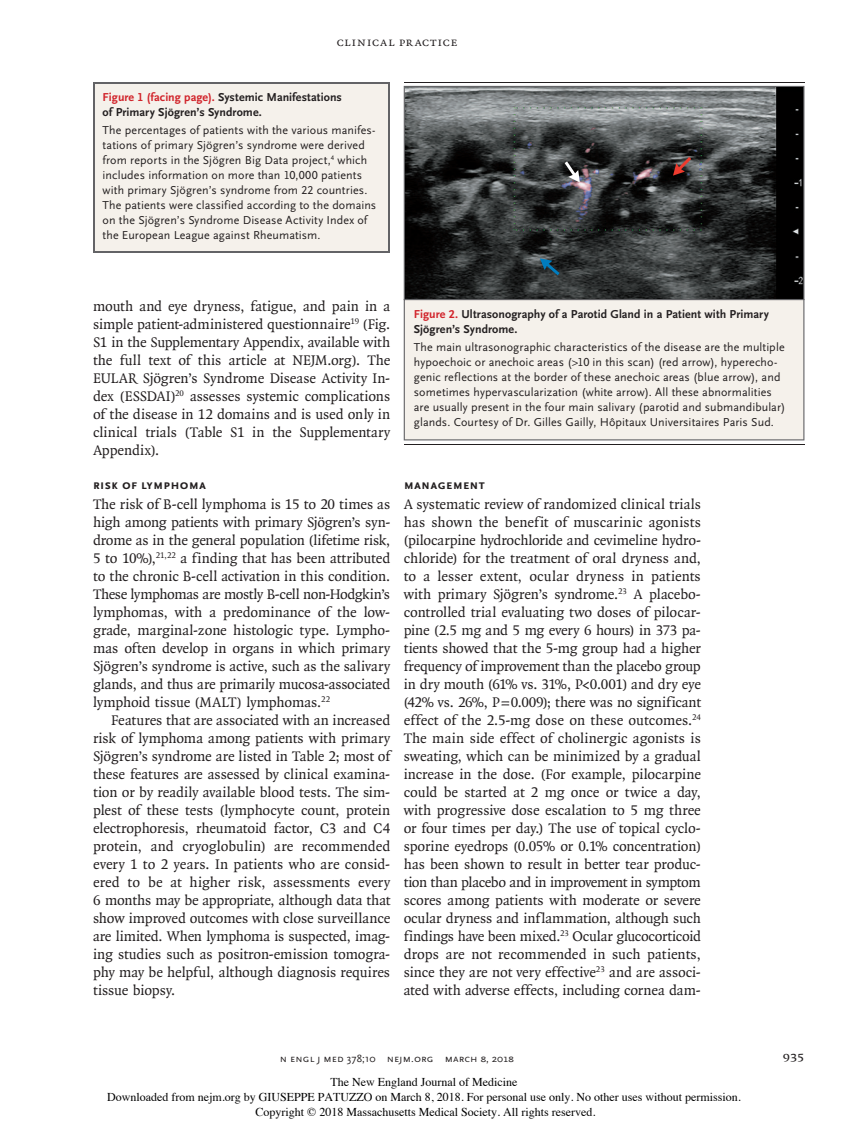
<style>
.page{position:relative;width:851px;height:1134px;background:#fff}
.page>*{position:absolute;margin:0;border:0;box-sizing:border-box;transform-origin:0 0}
.t1{font:15px/18px "OTNEJM Quadraat";letter-spacing:-.005em;color:#231f20;text-align:justify}
.t2{font:14.25px "OTNEJM Quadraat Cap";color:#231f20}
.t3{font:700 13.5px "OTNEJM Scala Sans Small LF Cap";letter-spacing:.01em;color:#231f20}
.t4{font:12.75px "OTNEJM Quadraat Small Cap";letter-spacing:.04em;color:#231f20}
.t5{font:12px/15px "OTNEJM Scala Sans LF";letter-spacing:.01em;color:#231f20}
.t6{font:12px/15px "Times";color:#000;text-align:center}
.t7{font:700 12px/15px "OTNEJM Scala Sans LF";letter-spacing:.005em;color:#231f20}
.t8{font:10.8px "OTNEJM Scala Sans LF Cap";letter-spacing:.01em;color:#231f20}
.s1{color:#d1232a}
.s2{font-family:"OTNEJM Scala Sans OSF"}
.s3{font-family:"OTNEJM Scala Sans LF Small Cap"}
</style>
<div class="page">
<hr style="left:404px;top:444px;width:400px;height:1px;background:#231f20">
<hr style="left:404px;top:82px;width:400px;height:1px;background:#231f20">
<div style="left:403px;top:299px;width:401px;height:141px;background:#f5f1eb"></div>
<svg style="left:404px;top:86px;width:400px;height:214px;background:#3f4142"></svg>
<div style="left:94px;top:83px;width:295px;height:169px;background:#f5f1eb"></div>
<hr style="left:93px;top:82px;width:297px;height:2px;background:#636366">
<hr style="left:93px;top:84px;width:1px;height:168px;background:#636366">
<hr style="left:388px;top:84px;width:2px;height:168px;background:#636366">
<hr style="left:93px;top:252px;width:297px;height:1px;background:#636366">
<p class="t4" style="left:336px;top:35px;width:122px">Clinical Practice</p>
<p class="t7" style="left:103px;top:90px;width:241px"><span class="s1">Figure 1 (facing page).</span> Systemic Manifestations of Primary Sjögren’s Syndrome.</p>
<p class="t5" style="left:103px;top:123px;width:275px">The percentages of patients with the various manifes&shy;tations of primary Sjögren’s syndrome were derived from reports in the Sjögren Big Data project,<sup>4</sup> which includes information on more than 10,000 patients with primary Sjögren’s syndrome from 22 countries.<br>The patients were classified according to the domains on the Sjögren’s Syndrome Disease Activity Index of the European League against Rheumatism.</p>
<p class="t1" style="left:93px;top:297px;width:299px">mouth and eye dryness, fatigue, and pain in a simple patient-administered questionnaire<sup>19</sup> (Fig.<br>S1 in the Supplementary Appendix, available with the full text of this article at NEJM.org). The EULAR Sjögren’s Syndrome Disease Activity In&shy;dex (ESSDAI)<sup>20</sup> assesses systemic complications of the disease in 12 domains and is used only in clinical trials (Table S1 in the Supplementary Appendix).</p>
<p class="t3" style="left:93px;top:477px;width:115px">Risk of Lymphoma</p>
<p class="t1" style="left:93px;top:495px;width:299px">The risk of B-cell lymphoma is 15 to 20 times as high among patients with primary Sjögren’s syn&shy;drome as in the general population (lifetime risk, 5 to 10%),<sup>21,22</sup> a finding that has been attributed to the chronic B-cell activation in this condition.<br>These lymphomas are mostly B-cell non-Hodgkin’s lymphomas, with a predominance of the low&shy;grade, marginal-zone histologic type. Lympho&shy;mas often develop in organs in which primary Sjögren’s syndrome is active, such as the salivary glands, and thus are primarily mucosa-associated lymphoid tissue (MALT) lymphomas.<sup>22</sup></p>
<p class="t1" style="left:93px;top:711px;width:299px;text-indent:18px">Features that are associated with an increased risk of lymphoma among patients with primary Sjögren’s syndrome are listed in Table 2; most of these features are assessed by clinical examina&shy;tion or by readily available blood tests. The sim&shy;plest of these tests (lymphocyte count, protein electrophoresis, rheumatoid factor, C3 and C4 protein, and cryoglobulin) are recommended every 1 to 2 years. In patients who are consid&shy;ered to be at higher risk, assessments every 6 months may be appropriate, although data that show improved outcomes with close surveillance are limited. When lymphoma is suspected, imag&shy;ing studies such as positron-emission tomogra&shy;phy may be helpful, although diagnosis requires tissue biopsy.</p>
<p class="t7" style="left:414px;top:307px;width:356px"><span class="s1">Figure 2.</span> Ultrasonography of a Parotid Gland in a Patient with Primary<br>Sjögren’s Syndrome.</p>
<p class="t5" style="left:414px;top:340px;width:373px">The main ultrasonographic characteristics of the disease are the multiple hypoechoic or anechoic areas (&gt;10 in this scan) (red arrow), hyperecho&shy;genic reflections at the border of these anechoic areas (blue arrow), and sometimes hypervascularization (white arrow). All these abnormalities are usually present in the four main salivary (parotid and submandibular) glands. Courtesy of Dr. Gilles Gailly, Hôpitaux Universitaires Paris Sud.</p>
<p class="t3" style="left:404px;top:477px;width:83px">Management</p>
<p class="t1" style="left:404px;top:495px;width:299px">A systematic review of randomized clinical trials has shown the benefit of muscarinic agonists (pilocarpine hydrochloride and cevimeline hydro&shy;chloride) for the treatment of oral dryness and, to a lesser extent, ocular dryness in patients with primary Sjögren’s syndrome.<sup>23</sup> A placebo&shy;controlled trial evaluating two doses of pilocar&shy;pine (2.5 mg and 5 mg every 6 hours) in 373 pa&shy;tients showed that the 5-mg group had a higher frequency of improvement than the placebo group in dry mouth (61% vs. 31%, P&lt;0.001) and dry eye (42% vs. 26%, P = 0.009); there was no significant effect of the 2.5-mg dose on these outcomes.<sup>24<br></sup>The main side effect of cholinergic agonists is sweating, which can be minimized by a gradual increase in the dose. (For example, pilocarpine could be started at 2 mg once or twice a day, with progressive dose escalation to 5 mg three or four times per day.) The use of topical cyclo&shy;sporine eyedrops (0.05% or 0.1% concentration) has been shown to result in better tear produc&shy;tion than placebo and in improvement in symptom scores among patients with moderate or severe ocular dryness and inflammation, although such findings have been mixed.<sup>23</sup> Ocular glucocorticoid drops are not recommended in such patients, since they are not very effective<sup>23</sup> and are associ&shy;ated with adverse effects, including cornea dam-</p>
<p class="t8" style="left:280px;top:1053px;width:235px">n engl j med <span class="s2">378;10</span> nejm.org <span class="s3">March 8, 2018</span></p>
<p class="t2" style="left:782px;top:1048px;width:23px">935</p>
<p class="t6" style="left:107px;top:1076px;width:635px">The New England Journal of Medicine<br>Downloaded from nejm.org by GIUSEPPE PATUZZO on March 8, 2018. For personal use only. No other uses without permission.<br>Copyright © 2018 Massachusetts Medical Society. All rights reserved.</p>
</div>
